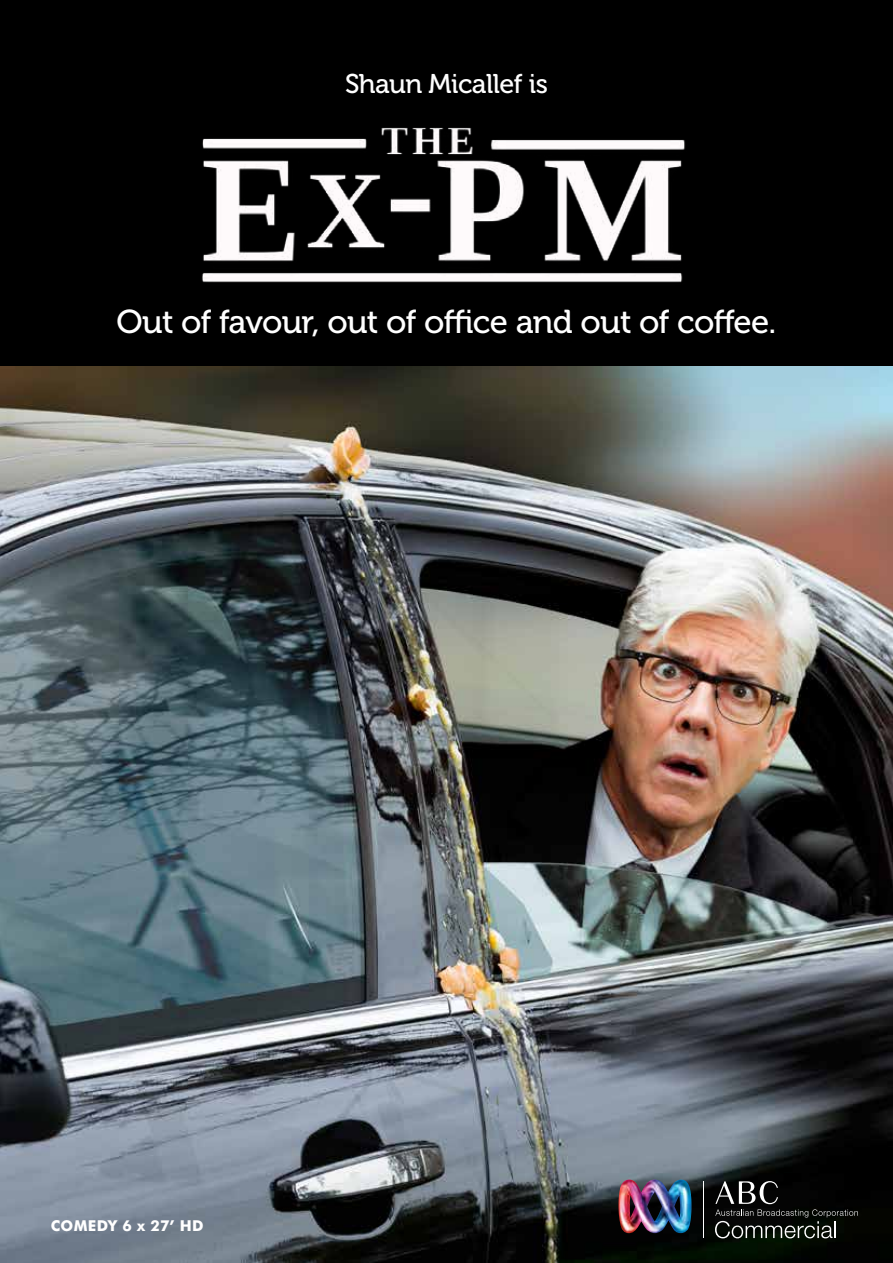
<style>
.page{position:relative;width:893px;height:1263px;background:#fff}
.page>*{position:absolute;margin:0;border:0;box-sizing:border-box;transform-origin:0 0}
.t1{font:33px "Museo 500";letter-spacing:-.02em;color:#fff}
.t2{font:27px "Museo 500";letter-spacing:-.02em;color:#fff}
.t3{font:700 15px "Futura BT";letter-spacing:.02em;color:#fff}
</style>
<div class="page">
<img style="left:0;top:366px;width:893px;height:897px">
<hr style="left:703px;top:1181px;width:1px;height:57px;background:#fff">
<img style="left:618px;top:1179px;width:73px;height:54px">
<svg style="left:715px;top:1181px;width:143px;height:57px;background:#232523"></svg>
<div style="left:0;top:0;width:893px;height:366px;background:#000"></div>
<img style="left:83px;top:127px;width:731px;height:276px">
<p class="t2" style="left:345px;top:68px;width:204px">Shaun Micallef is</p>
<p class="t1" style="left:116px;top:304px;width:662px">Out of favour, out of office and out of coffee.</p>
<p class="t3" style="left:51px;top:1216px;width:154px">COMEDY 6 x 27’ HD</p>
</div>
